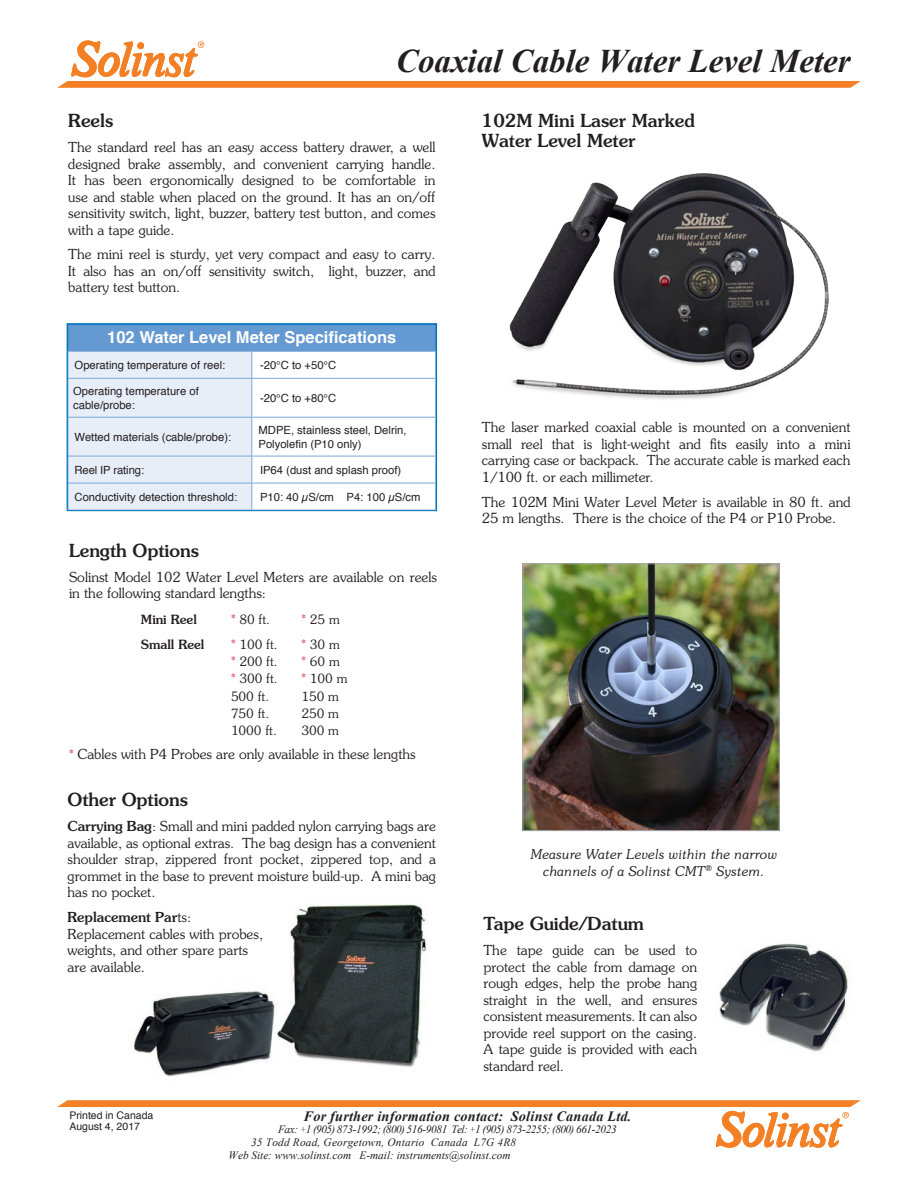
<style>
.page{position:relative;width:918px;height:1188px;background:#fff}
.page>*{position:absolute;margin:0;border:0;box-sizing:border-box;transform-origin:0 0}
.t1{font:italic 700 33px "Times New Roman";color:#231f20}
.Body_Subtitles{font:500 18px/19.5px "Souvenir Std";color:#231f20}
.Table_First_Column_T{font:700 16.5px "Helvetica";color:#fff}
.t2{font:italic 700 14.25px "Times New Roman";letter-spacing:.015em;color:#231f20}
.Body_Text{font:300 13.8px/16.5px "Souvenir Std";color:#231f20;text-align:justify}
.Body_Points{font:300 13.8px "Souvenir Std";color:#231f20}
.Captions{font:italic 300 13.5px/16.5px "Souvenir Std";color:#231f20;text-align:center}
.Body_Text-2{font:300 12.75px "Souvenir Std";color:#231f20}
.Body_Text-3{font:500 12.75px "Souvenir Std";color:#231f20}
.Table_Column_Content{font:11.25px/13.5px "Helvetica";color:#231f20}
.t3{font:italic 11.25px "Times New Roman";letter-spacing:-.03em;color:#231f20}
.t4{font:italic 11.25px "Times New Roman";color:#231f20}
.t5{font:italic 11.25px "Times New Roman";letter-spacing:.02em;color:#231f20}
.t6{font:10.5px/11.2px "Helvetica";color:#231f20}
.s1{color:#d1232a}
.s2{font-size:12.75px;color:#d1232a}
.s3{font-weight:500}
.s4{font-size:9px}
</style>
<div class="page">
<svg style="left:57px;top:40px;width:804px;height:48px"></svg>
<svg style="left:57px;top:1100px;width:804px;height:48px"></svg>
<img style="left:134px;top:904px;width:293px;height:173px">
<img style="left:719px;top:943px;width:129px;height:109px">
<img style="left:509px;top:173px;width:320px;height:226px">
<img style="left:525px;top:566px;width:252px;height:263px">
<div style="left:523px;top:564px;width:256px;height:267px;border:1px solid #a8a9ad"></div>
<div style="left:68px;top:324px;width:368px;height:27px;background:#6599d1"></div>
<hr style="left:252px;top:351px;width:184px;height:1px;background:#7ca7d8">
<hr style="left:252px;top:378px;width:184px;height:1px;background:#7ca7d8">
<hr style="left:252px;top:417px;width:184px;height:1px;background:#7ca7d8">
<hr style="left:252px;top:456px;width:184px;height:1px;background:#7ca7d8">
<hr style="left:252px;top:483px;width:184px;height:1px;background:#7ca7d8">
<div style="left:69px;top:351px;width:184px;height:158px;background:#e8eef8"></div>
<div style="left:67px;top:323px;width:370px;height:188px;border:1px solid #0072bc"></div>
<h1 class="t1" style="left:396px;top:38px;width:456px">Coaxial Cable Water Level Meter</h1>
<p class="Body_Subtitles" style="left:68px;top:111px;width:46px">Reels</p>
<p class="Body_Text" style="left:68px;top:139px;width:369px">The standard reel has an easy access battery drawer, a well designed brake assembly, and convenient carrying handle.<br>It has been ergonomically designed to be comfortable in use and stable when placed on the ground. It has an on/off sensitivity switch, light, buzzer, battery test button, and comes with a tape guide.</p>
<p class="Body_Text" style="left:68px;top:246px;width:369px">The mini reel is sturdy, yet very compact and easy to carry.<br>It also has an on/off sensitivity switch, light, buzzer, and battery test button.</p>
<p class="Table_First_Column_T" style="left:107px;top:325px;width:291px">102 Water Level Meter Specifications</p>
<p class="Table_Column_Content" style="left:75px;top:359px;width:152px">Operating temperature of reel:</p>
<p class="Table_Column_Content" style="left:260px;top:359px;width:78px">-20°C to +50°C</p>
<p class="Table_Column_Content" style="left:73px;top:385px;width:127px">Operating temperature of cable/probe:</p>
<p class="Table_Column_Content" style="left:260px;top:392px;width:78px">-20°C to +80°C</p>
<p class="Table_Column_Content" style="left:75px;top:431px;width:158px">Wetted materials (cable/probe):</p>
<p class="Table_Column_Content" style="left:259px;top:424px;width:150px">MDPE, stainless steel, Delrin,<br>Polyolefin (P10 only)</p>
<p class="Table_Column_Content" style="left:75px;top:464px;width:71px">Reel IP rating:</p>
<p class="Table_Column_Content" style="left:260px;top:464px;width:143px">IP64 (dust and splash proof)</p>
<p class="Table_Column_Content" style="left:75px;top:491px;width:164px">Conductivity detection threshold:</p>
<p class="Table_Column_Content" style="left:260px;top:491px;width:162px">P10: 40 µS/cm P4: 100 µS/cm</p>
<p class="Body_Subtitles" style="left:69px;top:540px;width:131px">Length Options</p>
<p class="Body_Text" style="left:69px;top:569px;width:370px">Solinst Model 102 Water Level Meters are available on reels in the following standard lengths:</p>
<p class="Body_Text-3" style="left:141px;top:611px;width:57px">Mini Reel</p>
<p class="Body_Text-2" style="left:231px;top:611px;width:41px"><span class="s1">*</span> 80 ft.</p>
<p class="Body_Text-2" style="left:302px;top:611px;width:40px"><span class="s1">*</span> 25 m</p>
<p class="Body_Text-3" style="left:141px;top:637px;width:65px">Small Reel</p>
<p class="Body_Text-2" style="left:231px;top:637px;width:48px"><span class="s1">*</span> 100 ft.</p>
<p class="Body_Text-2" style="left:302px;top:637px;width:40px"><span class="s1">*</span> 30 m</p>
<p class="Body_Text-2" style="left:231px;top:654px;width:48px"><span class="s1">*</span> 200 ft.</p>
<p class="Body_Text-2" style="left:302px;top:654px;width:40px"><span class="s1">*</span> 60 m</p>
<p class="Body_Text-2" style="left:231px;top:671px;width:48px"><span class="s1">*</span> 300 ft.</p>
<p class="Body_Text-2" style="left:302px;top:671px;width:47px"><span class="s1">*</span> 100 m</p>
<p class="Body_Text-2" style="left:231px;top:688px;width:40px">500 ft.</p>
<p class="Body_Text-2" style="left:301px;top:688px;width:39px">150 m</p>
<p class="Body_Text-2" style="left:231px;top:706px;width:40px">750 ft.</p>
<p class="Body_Text-2" style="left:301px;top:706px;width:39px">250 m</p>
<p class="Body_Text-2" style="left:231px;top:723px;width:47px">1000 ft.</p>
<p class="Body_Text-2" style="left:301px;top:723px;width:39px">300 m</p>
<p class="Body_Points" style="left:69px;top:746px;width:348px"><span class="s2">*</span> Cables with P4 Probes are only available in these lengths</p>
<p class="Body_Subtitles" style="left:68px;top:790px;width:122px">Other Options</p>
<p class="Body_Text" style="left:68px;top:818px;width:370px"><span class="s3">Carrying Bag</span>: Small and mini padded nylon carrying bags are available, as optional extras. The bag design has a convenient shoulder strap, zippered front pocket, zippered top, and a grommet in the base to prevent moisture build-up. A mini bag has no pocket.</p>
<p class="Body_Text" style="left:68px;top:909px;width:197px;text-align:left"><span class="s3">Replacement Par</span>ts:<br>Replacement cables with probes, weights, and other spare parts are available.</p>
<p class="Body_Subtitles" style="left:482px;top:111px;width:214px">102M Mini Laser Marked<br>Water Level Meter</p>
<p class="Body_Text" style="left:482px;top:419px;width:370px">The laser marked coaxial cable is mounted on a convenient small reel that is light-weight and fits easily into a mini carrying case or backpack. The accurate cable is marked each 1/100 ft. or each millimeter.</p>
<p class="Body_Text" style="left:482px;top:493px;width:370px">The 102M Mini Water Level Meter is available in 80 ft. and<br>25 m lengths. There is the choice of the P4 or P10 Probe.</p>
<p class="Captions" style="left:531px;top:846px;width:248px">Measure Water Levels within the narrow channels of a Solinst CMT<sup>®</sup> System.</p>
<p class="Body_Subtitles" style="left:483px;top:914px;width:162px">Tape Guide/Datum</p>
<p class="Body_Text" style="left:483px;top:942px;width:215px">The tape guide can be used to protect the cable from damage on rough edges, help the probe hang straight in the well, and ensures consistent measurements. It can also provide reel support on the casing.<br>A tape guide is provided with each standard reel.</p>
<p class="t6" style="left:69px;top:1110px;width:86px">Printed in Canada<br>August 4, 2017</p>
<p class="t2" style="left:304px;top:1106px;width:329px">For further information contact: Solinst Canada Ltd.</p>
<p class="t3" style="left:278px;top:1122px;width:340px">Fax: <span class="s4">+</span>1 (905) 873-1992; (800) 516-9081 Tel: <span class="s4">+</span>1 (905) 873-2255; (800) 661-2023</p>
<p class="t5" style="left:251px;top:1135px;width:267px">35 Todd Road, Georgetown, Ontario Canada L7G 4R8</p>
<p class="t4" style="left:229px;top:1147px;width:283px">Web Site: www.solinst.com E-mail: instruments@solinst.com</p>
</div>
